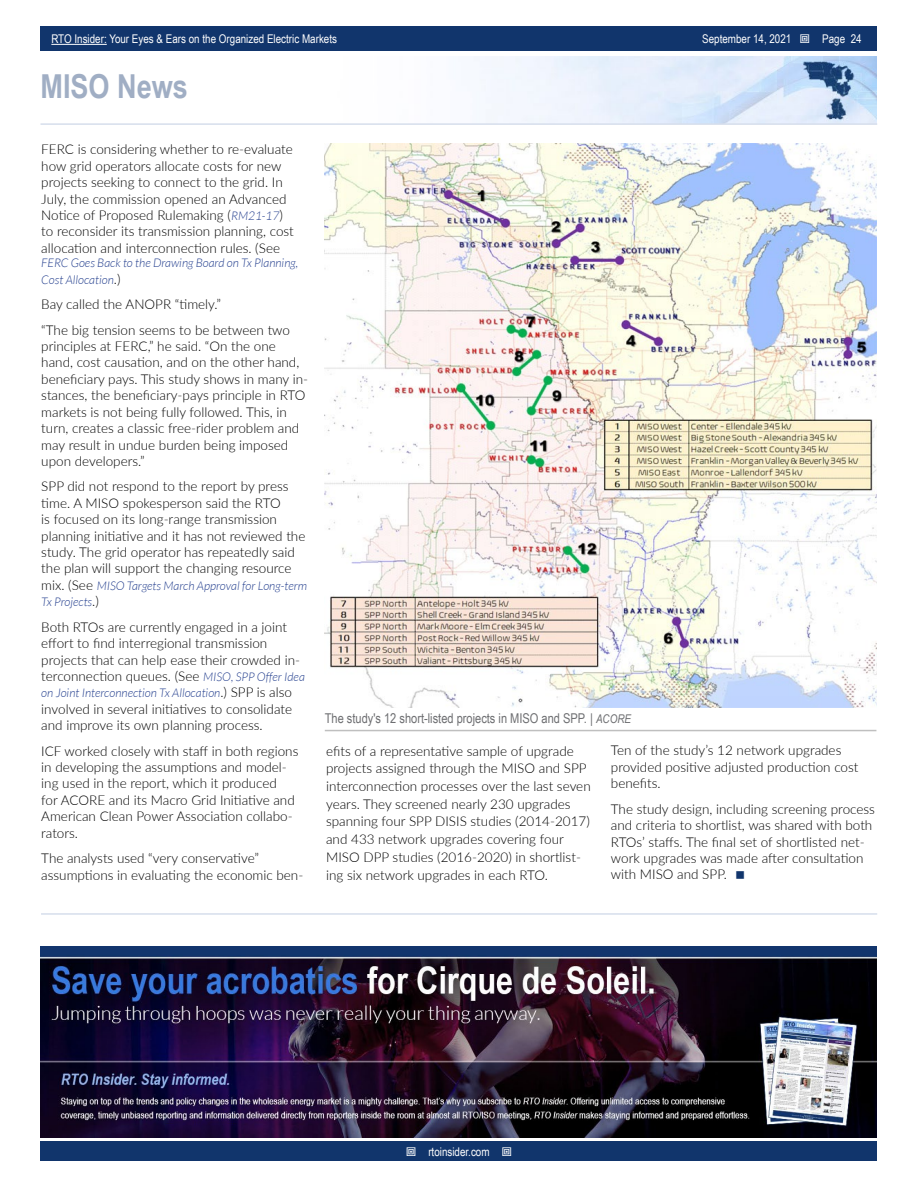
<style>
.page{position:relative;width:918px;height:1188px;background:#fff}
.page>*{position:absolute;margin:0;border:0;box-sizing:border-box;transform-origin:0 0}
.t1{font:700 33px "Arial Narrow";color:#a0aec4}
.t2{font:300 13.5px/16.4px "Lato";color:#000}
.t3{font:13.5px "Arial Narrow";color:#6d6e71}
.t4{font:italic 300 12px/16.4px "Lato";color:#25408f}
.t5{font:12px "Arial Narrow";color:#fff}
.s1{font-style:italic;font-size:12px;color:#25408f}
.s2{font-style:normal;font-size:13.5px;color:#000}
.s3{font-style:italic;font-size:12px}
</style>
<div class="page">
<div style="left:41px;top:1142px;width:836px;height:19px;background:#11356c"></div>
<div style="left:41px;top:27px;width:836px;height:24px;background:#11356c"></div>
<hr style="left:51px;top:44px;width:56px;height:1px;background:#fff">
<img style="left:474px;top:56px;width:403px;height:67px">
<hr style="left:40px;top:123px;width:837px;height:2px;background:#d6deec">
<hr style="left:325px;top:730px;width:551px;height:1px;background:#bfbfbf">
<img style="left:325px;top:143px;width:552px;height:564px">
<img style="left:40px;top:947px;width:836px;height:191px">
<hr style="left:41px;top:913px;width:836px;height:2px;background:#d6deec">
<p class="t5" style="left:51px;top:30px;width:287px">RTO Insider: Your Eyes &amp; Ears on the Organized Electric Markets</p>
<p class="t5" style="left:702px;top:30px;width:91px">September 14, 2021</p>
<p class="t5" style="left:822px;top:30px;width:41px">Page 24</p>
<h1 class="t1" style="left:40px;top:61px;width:149px">MISO News</h1>
<p class="t2" style="left:41px;top:141px;width:254px">FERC is considering whether to re-evaluate how grid operators allocate costs for new projects seeking to connect to the grid. In July, the commission opened an Advanced Notice of Proposed Rulemaking (<span class="s1">RM21-17</span>) to reconsider its transmission planning, cost allocation and interconnection rules. (See</p>
<p class="t4" style="left:41px;top:255px;width:258px">FERC Goes Back to the Drawing Board on Tx Planning,<br>Cost Allocation<span class="s2">.)</span></p>
<p class="t2" style="left:41px;top:291px;width:250px;line-height:25.3px">Bay called the ANOPR “timely.”<br>“The big tension seems to be between two</p>
<p class="t2" style="left:41px;top:338px;width:268px">principles at FERC,” he said. “On the one hand, cost causation, and on the other hand, beneficiary pays. This study shows in many in&shy;stances, the beneficiary-pays principle in RTO markets is not being fully followed. This, in turn, creates a classic free-rider problem and may result in undue burden being imposed upon developers.”</p>
<p class="t2" style="left:41px;top:478px;width:266px">SPP did not respond to the report by press time. A MISO spokesperson said the RTO<br>is focused on its long-range transmission planning initiative and it has not reviewed the study. The grid operator has repeatedly said the plan will support the changing resource</p>
<p class="t4" style="left:41px;top:578px;width:267px"><span class="s2">mix. (See</span> MISO Targets March Approval for Long-term<br>Tx Projects<span class="s2">.)</span></p>
<p class="t2" style="left:41px;top:618px;width:265px">Both RTOs are currently engaged in a joint effort to find interregional transmission projects that can help ease their crowded in&shy;terconnection queues. (See <span class="s1">MISO, SPP Offer Idea</span></p>
<p class="t4" style="left:41px;top:685px;width:252px">on Joint Interconnection Tx Allocation<span class="s2">.) SPP is also</span></p>
<p class="t2" style="left:41px;top:700px;width:252px">involved in several initiatives to consolidate and improve its own planning process.</p>
<p class="t2" style="left:41px;top:742px;width:259px">ICF worked closely with staff in both regions in developing the assumptions and model&shy;ing used in the report, which it produced<br>for ACORE and its Macro Grid Initiative and American Clean Power Association collabo&shy;rators.</p>
<p class="t2" style="left:41px;top:850px;width:264px">The analysts used “very conservative” assumptions in evaluating the economic ben-</p>
<p class="t3" style="left:325px;top:708px;width:308px">The study's 12 short-listed projects in MISO and SPP. | <span class="s3">ACORE</span></p>
<p class="t2" style="left:326px;top:741px;width:266px;line-height:17.7px">efits of a representative sample of upgrade projects assigned through the MISO and SPP interconnection processes over the last seven years. They screened nearly 230 upgrades spanning four SPP DISIS studies (2014-2017) and 433 network upgrades covering four MISO DPP studies (2016-2020) in shortlist&shy;ing six network upgrades in each RTO.</p>
<p class="t2" style="left:611px;top:742px;width:249px">Ten of the study’s 12 network upgrades provided positive adjusted production cost benefits.</p>
<p class="t2" style="left:611px;top:800px;width:266px">The study design, including screening process and criteria to shortlist, was shared with both RTOs’ staffs. The final set of shortlisted net&shy;work upgrades was made after consultation with MISO and SPP.</p>
<p class="t5" style="left:428px;top:1143px;width:63px">rtoinsider.com</p>
</div>
